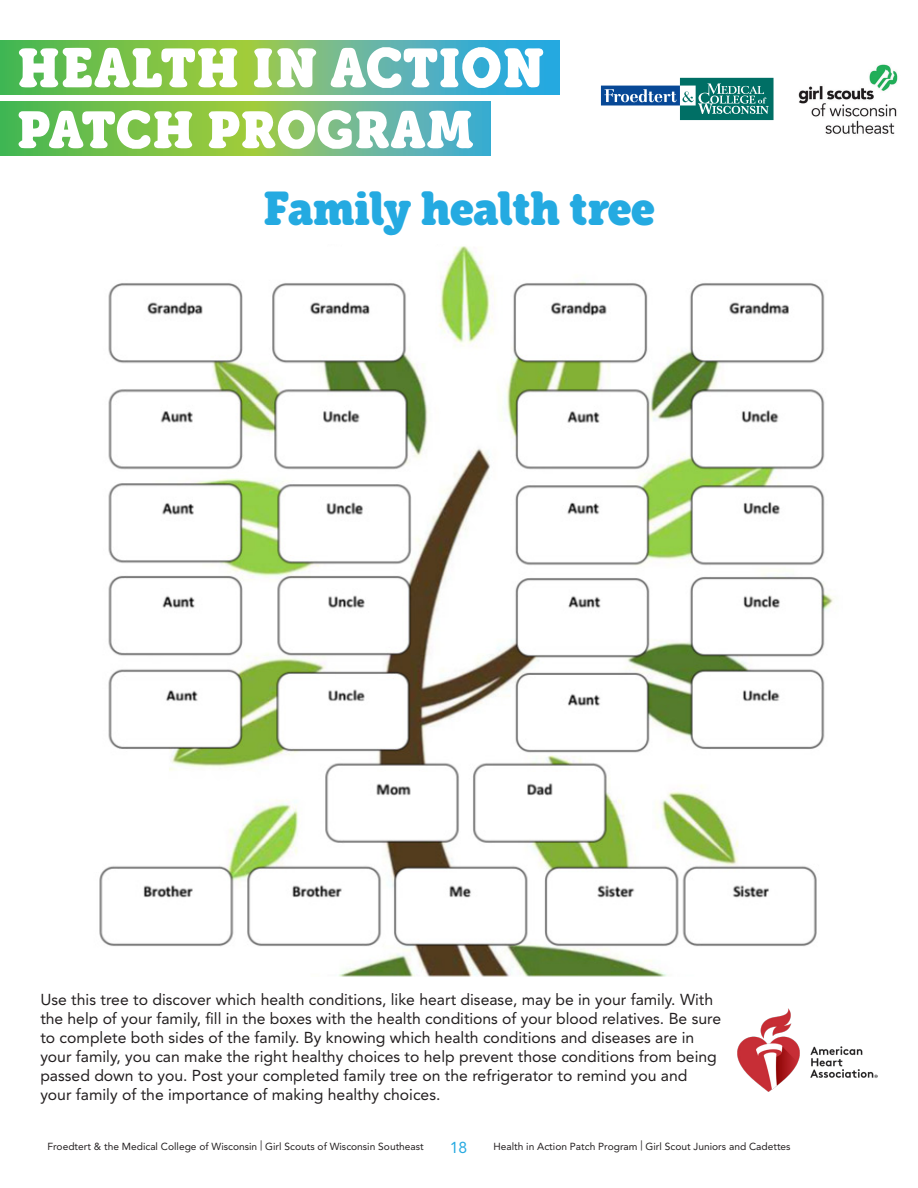
<style>
.page{position:relative;width:918px;height:1188px;background:#fff}
.page>*{position:absolute;margin:0;border:0;box-sizing:border-box;transform-origin:0 0}
.t1{font:45px "eacologica round slab";letter-spacing:-.01em;color:#24aae1}
.t2{font:15.75px/18.9px "Avenir LT Std";color:#231f20}
.t3{font:15.75px "Avenir LT Std";color:#28aae1}
.t4{font:10.2px "Avenir LT Std";color:#231f20}
</style>
<div class="page">
<img style="left:798px;top:64px;width:100px;height:70px">
<svg style="left:0;top:40px;width:559px;height:55px;background:#5fb880"></svg>
<svg style="left:18px;top:47px;width:526px;height:41px"></svg>
<svg style="left:0;top:101px;width:490px;height:55px;background:#69bb72"></svg>
<svg style="left:18px;top:110px;width:455px;height:39px"></svg>
<svg style="left:600px;top:77px;width:174px;height:44px"></svg>
<img style="left:99px;top:246px;width:735px;height:730px">
<img style="left:737px;top:1008px;width:140px;height:84px">
<p class="t1" style="left:263px;top:180px;width:394px">Family health tree</p>
<p class="t2" style="left:40px;top:991px;width:682px">Use this tree to discover which health conditions, like heart disease, may be in your family. With the help of your family, fill in the boxes with the health conditions of your blood relatives. Be sure to complete both sides of the family. By knowing which health conditions and diseases are in your family, you can make the right healthy choices to help prevent those conditions from being passed down to you. Post your completed family tree on the refrigerator to remind you and your family of the importance of making healthy choices.</p>
<p class="t4" style="left:48px;top:1140px;width:378px">Froedtert &amp; the Medical College of Wisconsin | Girl Scouts of Wisconsin Southeast</p>
<p class="t4" style="left:493px;top:1140px;width:299px">Health in Action Patch Program | Girl Scout Juniors and Cadettes</p>
<p class="t3" style="left:450px;top:1139px;width:19px">18</p>
</div>
